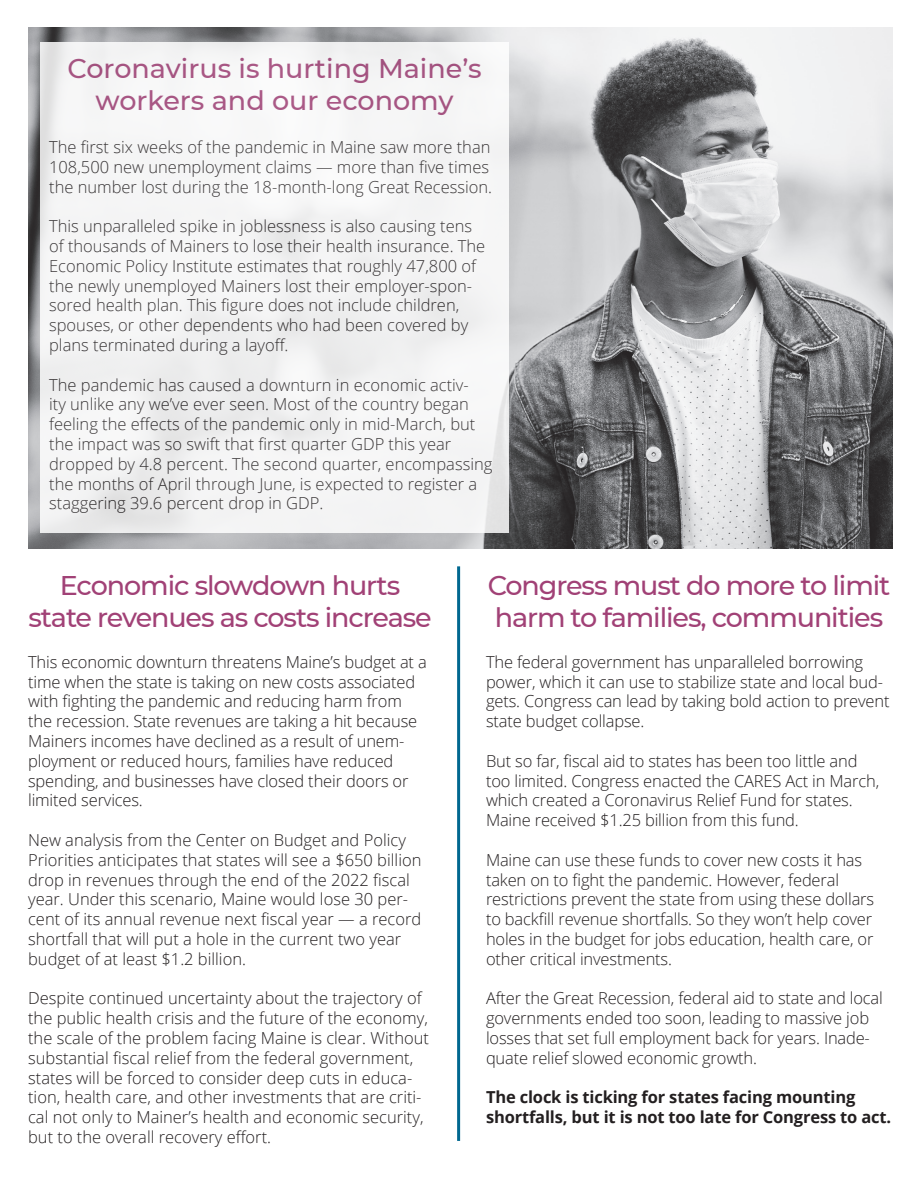
<style>
.page{position:relative;width:918px;height:1188px;background:#fff}
.page>*{position:absolute;margin:0;border:0;box-sizing:border-box;transform-origin:0 0}
.Subhead_Style{font:500 27px/32.4px "Montserrat";letter-spacing:-.04em;color:#a14176;text-align:center}
.Subhead_Style-2{font:500 27px/32.4px "Montserrat";color:#a14176;text-align:center}
.Body_Copy{font:300 16.5px/19.8px "Open Sans";color:#231f20}
.Body_Copy-2{font:700 16.5px/19.8px "Open Sans";letter-spacing:-.01em;color:#231f20}
</style>
<div class="page">
<img style="left:28px;top:27px;width:864px;height:522px">
<div style="left:40px;top:43px;width:469px;height:490px;background:#f5f5f5"></div>
<hr style="left:457px;top:566px;width:3px;height:575px;background:#006890">
<h1 class="Subhead_Style-2" style="left:68px;top:51px;width:416px">Coronavirus is hurting Maine’s workers and our economy</h1>
<p class="Body_Copy" style="left:49px;top:137px;width:445px">The first six weeks of the pandemic in Maine saw more than<br>108,500 new unemployment claims — more than five times the number lost during the 18-month-long Great Recession.</p>
<p class="Body_Copy" style="left:49px;top:216px;width:438px">This unparalleled spike in joblessness is also causing tens of thousands of Mainers to lose their health insurance. The Economic Policy Institute estimates that roughly 47,800 of the newly unemployed Mainers lost their employer-spon&shy;sored health plan. This figure does not include children, spouses, or other dependents who had been covered by plans terminated during a layoff.</p>
<p class="Body_Copy" style="left:49px;top:374px;width:445px">The pandemic has caused a downturn in economic activ-<br>ity unlike any we’ve ever seen. Most of the country began feeling the effects of the pandemic only in mid-March, but the impact was so swift that first quarter GDP this year dropped by 4.8 percent. The second quarter, encompassing the months of April through June, is expected to register a staggering 39.6 percent drop in GDP.</p>
<p class="Subhead_Style" style="left:28px;top:568px;width:405px">Economic slowdown hurts state revenues as costs increase</p>
<p class="Body_Copy" style="left:28px;top:651px;width:400px">This economic downturn threatens Maine’s budget at a time when the state is taking on new costs associated with fighting the pandemic and reducing harm from the recession. State revenues are taking a hit because Mainers incomes have declined as a result of unem&shy;ployment or reduced hours, families have reduced spending, and businesses have closed their doors or limited services.</p>
<p class="Body_Copy" style="left:28px;top:830px;width:395px">New analysis from the Center on Budget and Policy Priorities anticipates that states will see a $650 billion drop in revenues through the end of the 2022 fiscal year. Under this scenario, Maine would lose 30 per&shy;cent of its annual revenue next fiscal year — a record shortfall that will put a hole in the current two year budget of at least $1.2 billion.</p>
<p class="Body_Copy" style="left:28px;top:988px;width:402px">Despite continued uncertainty about the trajectory of the public health crisis and the future of the economy, the scale of the problem facing Maine is clear. Without substantial fiscal relief from the federal government, states will be forced to consider deep cuts in educa&shy;tion, health care, and other investments that are criti&shy;cal not only to Mainer’s health and economic security, but to the overall recovery effort.</p>
<p class="Subhead_Style" style="left:488px;top:568px;width:404px;text-align:left">Congress must do more to limit harm to families, communities</p>
<p class="Body_Copy" style="left:486px;top:651px;width:405px">The federal government has unparalleled borrowing power, which it can use to stabilize state and local bud&shy;gets. Congress can lead by taking bold action to prevent state budget collapse.</p>
<p class="Body_Copy" style="left:486px;top:750px;width:395px">But so far, fiscal aid to states has been too little and too limited. Congress enacted the CARES Act in March, which created a Coronavirus Relief Fund for states.<br>Maine received $1.25 billion from this fund.</p>
<p class="Body_Copy" style="left:486px;top:849px;width:390px">Maine can use these funds to cover new costs it has taken on to fight the pandemic. However, federal restrictions prevent the state from using these dollars to backfill revenue shortfalls. So they won’t help cover holes in the budget for jobs education, health care, or other critical investments.</p>
<p class="Body_Copy" style="left:486px;top:988px;width:398px">After the Great Recession, federal aid to state and local governments ended too soon, leading to massive job losses that set full employment back for years. Inade&shy;quate relief slowed economic growth.</p>
<p class="Body_Copy-2" style="left:486px;top:1087px;width:407px">The clock is ticking for states facing mounting shortfalls, but it is not too late for Congress to act.</p>
</div>
